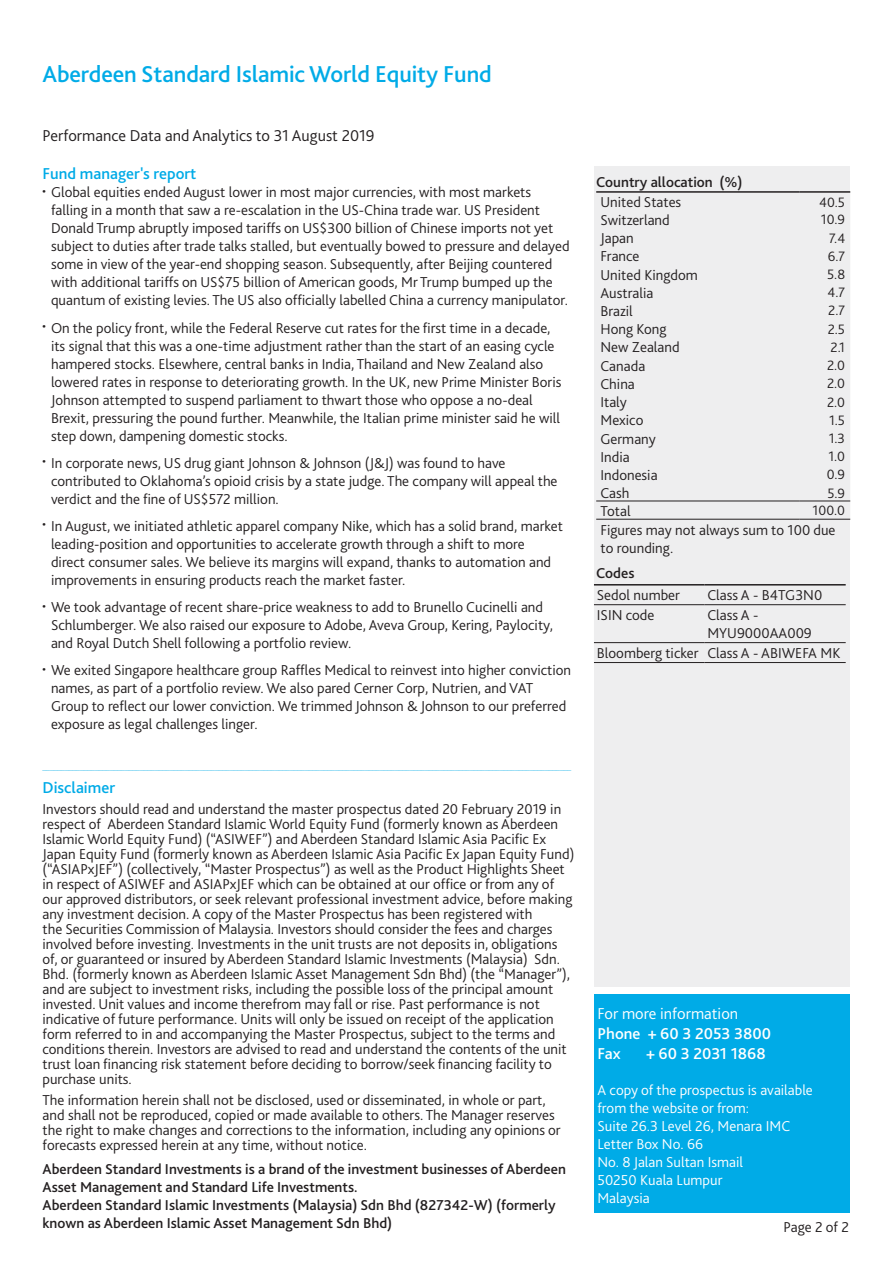
<style>
.page{position:relative;width:893px;height:1263px;background:#fff}
.page>*{position:absolute;margin:0;border:0;box-sizing:border-box;transform-origin:0 0}
.t1{font:500 24px "Bliss 2";letter-spacing:-.005em;color:#00abe7}
.t2{font:300 16.5px "Bliss 2";color:#231f20}
.t3{font:500 16.5px/19.8px "Bliss 2";color:#fff}
.t4{font:500 16.5px "Bliss 2";color:#00abe7}
.t5{font:300 16.5px "Bliss 2";color:#fff}
.t6{font:300 15px/18px "Bliss 2";color:#231f20}
.t7{font:500 15px/18px "Bliss 2";color:#231f20}
.t8{font:300 15px/18px "Bliss 2";color:#fff}
.t9{font:300 14.25px "Bliss 2";color:#231f20}
.t10{font:7.5px "Times New Roman";color:#00abe7}
</style>
<div class="page">
<div style="left:594px;top:167px;width:255px;height:820px;background:#eeeeef"></div>
<svg style="left:596px;top:193px;width:254px;height:326px"></svg>
<hr style="left:596px;top:191px;width:203px;height:2px;background:#231f20">
<hr style="left:799px;top:191px;width:51px;height:2px;background:#231f20">
<hr style="left:596px;top:500px;width:203px;height:1px;background:#231f20">
<hr style="left:596px;top:519px;width:203px;height:1px;background:#231f20">
<hr style="left:799px;top:500px;width:51px;height:1px;background:#231f20">
<hr style="left:799px;top:519px;width:51px;height:1px;background:#231f20">
<svg style="left:594px;top:585px;width:252px;height:59px"></svg>
<hr style="left:594px;top:584px;width:110px;height:1px;background:#231f20">
<hr style="left:704px;top:584px;width:142px;height:1px;background:#231f20">
<hr style="left:594px;top:604px;width:110px;height:1px;background:#231f20">
<hr style="left:704px;top:604px;width:142px;height:1px;background:#231f20">
<hr style="left:594px;top:642px;width:110px;height:1px;background:#231f20">
<hr style="left:704px;top:642px;width:142px;height:1px;background:#231f20">
<hr style="left:594px;top:662px;width:110px;height:1px;background:#231f20">
<hr style="left:704px;top:662px;width:142px;height:1px;background:#231f20">
<div style="left:594px;top:994px;width:256px;height:219px;background:#00abe7"></div>
<h1 class="t1" style="left:43px;top:59px;width:451px">Aberdeen Standard Islamic World Equity Fund</h1>
<p class="t2" style="left:43px;top:125px;width:334px">Performance Data and Analytics to 31 August 2019</p>
<p class="t4" style="left:43px;top:163px;width:155px">Fund manager's report</p>
<p class="t6" style="left:51px;top:183px;width:520px;text-indent:-9px">● Global equities ended August lower in most major currencies, with most markets falling in a month that saw a re-escalation in the US-China trade war. US President Donald Trump abruptly imposed tariffs on US$300 billion of Chinese imports not yet subject to duties after trade talks stalled, but eventually bowed to pressure and delayed some in view of the year-end shopping season. Subsequently, after Beijing countered with additional tariffs on US$75 billion of American goods, Mr Trump bumped up the quantum of existing levies. The US also officially labelled China a currency manipulator.</p>
<p class="t6" style="left:51px;top:318px;width:512px;text-indent:-9px">● On the policy front, while the Federal Reserve cut rates for the first time in a decade, its signal that this was a one-time adjustment rather than the start of an easing cycle hampered stocks. Elsewhere, central banks in India, Thailand and New Zealand also lowered rates in response to deteriorating growth. In the UK, new Prime Minister Boris Johnson attempted to suspend parliament to thwart those who oppose a no-deal Brexit, pressuring the pound further. Meanwhile, the Italian prime minister said he will step down, dampening domestic stocks.</p>
<p class="t6" style="left:51px;top:453px;width:508px;text-indent:-9px">● In corporate news, US drug giant Johnson &amp; Johnson (J&amp;J) was found to have contributed to Oklahoma’s opioid crisis by a state judge. The company will appeal the verdict and the fine of US$572 million.</p>
<p class="t6" style="left:51px;top:517px;width:514px;text-indent:-9px">● In August, we initiated athletic apparel company Nike, which has a solid brand, market leading-position and opportunities to accelerate growth through a shift to more<br>direct consumer sales. We believe its margins will expand, thanks to automation and improvements in ensuring products reach the market faster.</p>
<p class="t6" style="left:51px;top:598px;width:503px;text-indent:-9px">● We took advantage of recent share-price weakness to add to Brunello Cucinelli and<br>Schlumberger. We also raised our exposure to Adobe, Aveva Group, Kering, Paylocity, and Royal Dutch Shell following a portfolio review.</p>
<p class="t6" style="left:51px;top:661px;width:522px;text-indent:-9px">● We exited Singapore healthcare group Raffles Medical to reinvest into higher conviction names, as part of a portfolio review. We also pared Cerner Corp, Nutrien, and VAT Group to reflect our lower conviction. We trimmed Johnson &amp; Johnson to our preferred exposure as legal challenges linger.</p>
<p class="t10" style="left:43px;top:761px;width:530px">_____________________________________________________________________________________________________________________________________________</p>
<p class="t4" style="left:43px;top:777px;width:74px">Disclaimer</p>
<p class="t6" style="left:43px;top:801px;width:533px;line-height:15px">Investors should read and understand the master prospectus dated 20 February 2019 in respect of Aberdeen Standard Islamic World Equity Fund (formerly known as Aberdeen Islamic World Equity Fund) (“ASIWEF”) and Aberdeen Standard Islamic Asia Pacific Ex Japan Equity Fund (formerly known as Aberdeen Islamic Asia Pacific Ex Japan Equity Fund) (“ASIAPxJEF”) (collectively, “Master Prospectus”) as well as the Product Highlights Sheet in respect of ASIWEF and ASIAPxJEF which can be obtained at our office or from any of our approved distributors, or seek relevant professional investment advice, before making any investment decision. A copy of the Master Prospectus has been registered with<br>the Securities Commission of Malaysia. Investors should consider the fees and charges involved before investing. Investments in the unit trusts are not deposits in, obligations of, or guaranteed or insured by Aberdeen Standard Islamic Investments (Malaysia) Sdn.<br>Bhd. (formerly known as Aberdeen Islamic Asset Management Sdn Bhd) (the “Manager”), and are subject to investment risks, including the possible loss of the principal amount invested. Unit values and income therefrom may fall or rise. Past performance is not indicative of future performance. Units will only be issued on receipt of the application form referred to in and accompanying the Master Prospectus, subject to the terms and conditions therein. Investors are advised to read and understand the contents of the unit trust loan financing risk statement before deciding to borrow/seek financing facility to purchase units.</p>
<p class="t6" style="left:43px;top:1092px;width:520px;line-height:15px">The information herein shall not be disclosed, used or disseminated, in whole or part, and shall not be reproduced, copied or made available to others. The Manager reserves the right to make changes and corrections to the information, including any opinions or forecasts expressed herein at any time, without notice.</p>
<p class="t7" style="left:43px;top:1159px;width:525px">Aberdeen Standard Investments is a brand of the investment businesses of Aberdeen Asset Management and Standard Life Investments.<br>Aberdeen Standard Islamic Investments (Malaysia) Sdn Bhd (827342-W) (formerly known as Aberdeen Islamic Asset Management Sdn Bhd)</p>
<p class="t7" style="left:596px;top:173px;width:148px">Country allocation (%)</p>
<p class="t6" style="left:600px;top:193px;width:82px">United States</p>
<p class="t9" style="left:819px;top:193px;width:27px">40.5</p>
<p class="t6" style="left:600px;top:211px;width:71px">Switzerland</p>
<p class="t9" style="left:821px;top:211px;width:26px">10.9</p>
<p class="t6" style="left:600px;top:229px;width:35px">Japan</p>
<p class="t9" style="left:829px;top:229px;width:17px">7.4</p>
<p class="t6" style="left:600px;top:247px;width:41px">France</p>
<p class="t9" style="left:828px;top:247px;width:19px">6.7</p>
<p class="t6" style="left:600px;top:265px;width:99px">United Kingdom</p>
<p class="t9" style="left:827px;top:265px;width:20px">5.8</p>
<p class="t6" style="left:600px;top:284px;width:54px">Australia</p>
<p class="t9" style="left:828px;top:283px;width:19px">4.7</p>
<p class="t6" style="left:600px;top:302px;width:34px">Brazil</p>
<p class="t9" style="left:828px;top:302px;width:18px">2.7</p>
<p class="t6" style="left:600px;top:320px;width:68px">Hong Kong</p>
<p class="t9" style="left:828px;top:320px;width:19px">2.5</p>
<p class="t6" style="left:600px;top:338px;width:81px">New Zealand</p>
<p class="t9" style="left:830px;top:338px;width:16px">2.1</p>
<p class="t6" style="left:600px;top:356px;width:46px">Canada</p>
<p class="t9" style="left:827px;top:356px;width:20px">2.0</p>
<p class="t6" style="left:600px;top:375px;width:36px">China</p>
<p class="t9" style="left:827px;top:375px;width:20px">2.0</p>
<p class="t6" style="left:600px;top:393px;width:28px">Italy</p>
<p class="t9" style="left:827px;top:393px;width:20px">2.0</p>
<p class="t6" style="left:600px;top:411px;width:44px">Mexico</p>
<p class="t9" style="left:829px;top:411px;width:18px">1.5</p>
<p class="t6" style="left:600px;top:429px;width:57px">Germany</p>
<p class="t9" style="left:829px;top:429px;width:18px">1.3</p>
<p class="t6" style="left:600px;top:447px;width:31px">India</p>
<p class="t9" style="left:828px;top:447px;width:18px">1.0</p>
<p class="t6" style="left:600px;top:466px;width:59px">Indonesia</p>
<p class="t9" style="left:827px;top:466px;width:20px">0.9</p>
<p class="t6" style="left:600px;top:484px;width:31px">Cash</p>
<p class="t9" style="left:827px;top:484px;width:19px">5.9</p>
<p class="t6" style="left:600px;top:502px;width:32px">Total</p>
<p class="t9" style="left:813px;top:501px;width:34px">100.0</p>
<p class="t6" style="left:600px;top:521px;width:237px">Figures may not always sum to 100 due to rounding.</p>
<p class="t7" style="left:596px;top:563px;width:40px">Codes</p>
<p class="t6" style="left:597px;top:586px;width:85px">Sedol number</p>
<p class="t6" style="left:707px;top:586px;width:116px">Class A - B4TG3N0</p>
<p class="t6" style="left:597px;top:606px;width:59px">ISIN code</p>
<p class="t6" style="left:707px;top:606px;width:106px">Class A -<br>MYU9000AA009</p>
<p class="t6" style="left:597px;top:644px;width:245px">Bloomberg ticker Class A - ABIWEFA MK</p>
<p class="t5" style="left:597px;top:1003px;width:142px">For more information</p>
<p class="t3" style="left:597px;top:1023px;width:175px">Phone + 60 3 2053 3800<br>Fax</p>
<p class="t3" style="left:646px;top:1043px;width:121px">+ 60 3 2031 1868</p>
<p class="t8" style="left:597px;top:1080px;width:217px">A copy of the prospectus is available from the website or from:<br>Suite 26.3 Level 26, Menara IMC<br>Letter Box No. 66<br>No. 8 Jalan Sultan Ismail<br>50250 Kuala Lumpur<br>Malaysia</p>
<p class="t6" style="left:784px;top:1217px;width:67px">Page 2 of 2</p>
</div>
